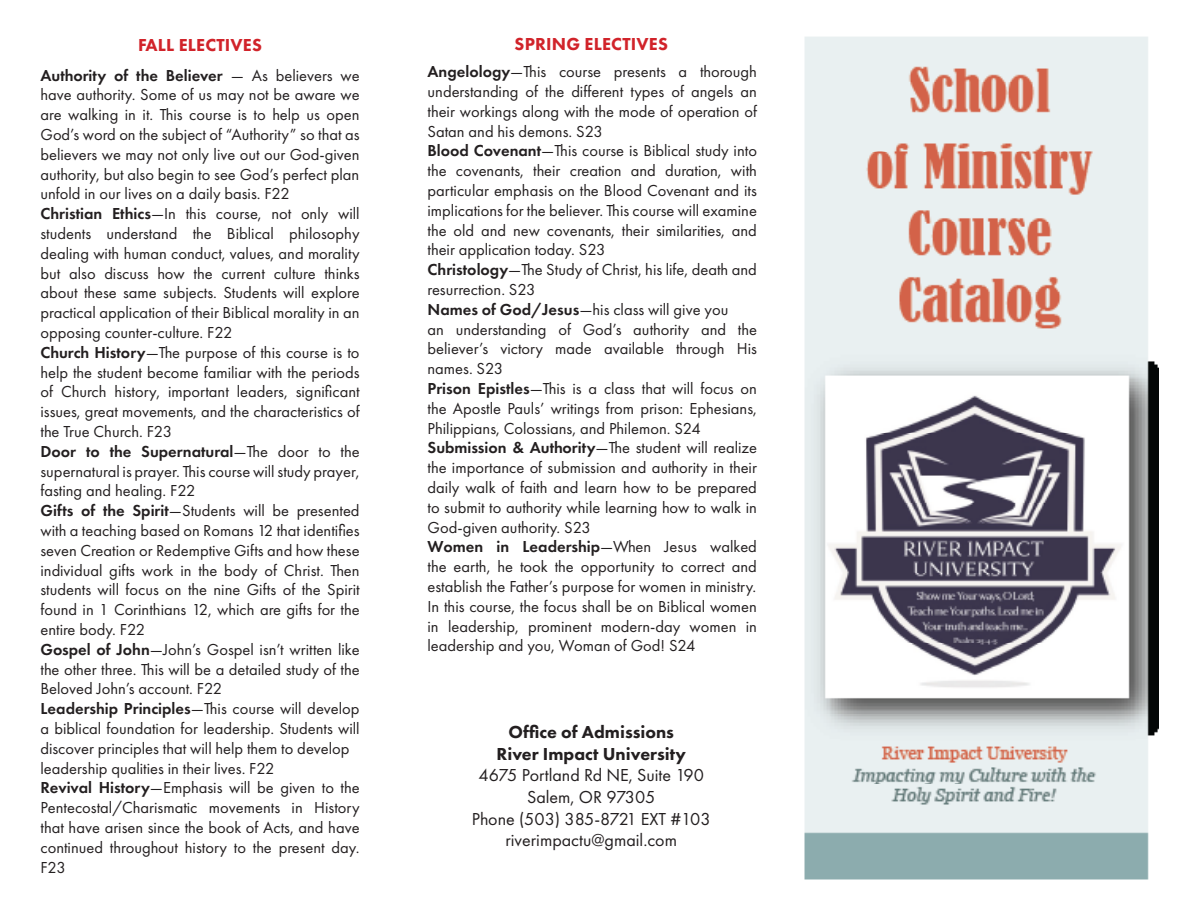
<style>
.page{position:relative;width:1188px;height:918px;background:#fff}
.page>*{position:absolute;margin:0;border:0;box-sizing:border-box;transform-origin:0 0}
.t1{font:18px "Futura PT";color:#231f20}
.t2{font:800 18px "Futura PT";color:#231f20}
.t3{font:800 18px "Futura PT";letter-spacing:.01em;color:#d1232a}
.t4{font:16.5px/19.8px "Futura PT";color:#231f20;text-align:justify}
.s1{font-weight:600}
</style>
<div class="page">
<img style="left:804px;top:37px;width:354px;height:843px">
<p class="t3" style="left:138px;top:34px;width:125px">FALL ELECTIVES</p>
<p class="t3" style="left:515px;top:33px;width:155px">SPRING ELECTIVES</p>
<p class="t4" style="left:40px;top:65px;width:321px"><span class="s1">Authority of the Believer</span> — As believers we have authority. Some of us may not be aware we are walking in it. This course is to help us open God’s word on the subject of “Authority” so that as believers we may not only live out our God-given authority, but also begin to see God’s perfect plan</p>
<p class="t4" style="left:40px;top:184px;width:251px">unfold in our lives on a daily basis. F22</p>
<p class="t4" style="left:40px;top:204px;width:321px"><span class="s1">Christian Ethics</span>—In this course, not only will students understand the Biblical philosophy dealing with human conduct, values, and morality but also discuss how the current culture thinks about these same subjects. Students will explore practical application of their Biblical morality in an opposing counter-culture. F22</p>
<p class="t4" style="left:40px;top:342px;width:321px"><span class="s1">Church History</span>—The purpose of this course is to help the student become familiar with the periods of Church history, important leaders, significant issues, great movements, and the characteristics of the True Church. F23</p>
<p class="t4" style="left:40px;top:441px;width:321px"><span class="s1">Door to the Supernatural</span>—The door to the supernatural is prayer. This course will study prayer, fasting and healing. F22</p>
<p class="t4" style="left:40px;top:501px;width:321px"><span class="s1">Gifts of the Spirit</span>—Students will be presented with a teaching based on Romans 12 that identifies seven Creation or Redemptive Gifts and how these</p>
<p class="t4" style="left:40px;top:560px;width:321px">individual gifts work in the body of Christ. Then students will focus on the nine Gifts of the Spirit found in 1 Corinthians 12, which are gifts for the entire body. F22</p>
<p class="t4" style="left:40px;top:639px;width:321px"><span class="s1">Gospel of John</span>—John’s Gospel isn’t written like the other three. This will be a detailed study of the Beloved John’s account. F22</p>
<p class="t4" style="left:40px;top:699px;width:321px"><span class="s1">Leadership Principles</span>—This course will develop a biblical foundation for leadership. Students will discover principles that will help them to develop</p>
<p class="t4" style="left:40px;top:758px;width:236px">leadership qualities in their lives. F22</p>
<p class="t4" style="left:40px;top:778px;width:321px"><span class="s1">Revival History</span>—Emphasis will be given to the Pentecostal/Charismatic movements in History that have arisen since the book of Acts, and have continued throughout history to the present day.<br>F23</p>
<p class="t4" style="left:428px;top:62px;width:331px"><span class="s1">Angelology</span>—This course presents a thorough understanding of the different types of angels an their workings along with the mode of operation of Satan and his demons. S23</p>
<p class="t4" style="left:428px;top:141px;width:331px"><span class="s1">Blood Covenant</span>—This course is Biblical study into the covenants, their creation and duration, with particular emphasis on the Blood Covenant and its implications for the believer. This course will examine the old and new covenants, their similarities, and their application today. S23</p>
<p class="t4" style="left:428px;top:260px;width:331px"><span class="s1">Christology</span>—The Study of Christ, his life, death and resurrection. S23</p>
<p class="t4" style="left:428px;top:299px;width:302px"><span class="s1">Names of God/Jesus</span>—his class will give you</p>
<p class="t4" style="left:428px;top:319px;width:331px">an understanding of God’s authority and the believer’s victory made available through His names. S23</p>
<p class="t4" style="left:428px;top:379px;width:331px"><span class="s1">Prison Epistles</span>—This is a class that will focus on the Apostle Pauls’ writings from prison: Ephesians, Philippians, Colossians, and Philemon. S24</p>
<p class="t4" style="left:428px;top:438px;width:331px"><span class="s1">Submission &amp; Authority</span>—The student will realize the importance of submission and authority in their daily walk of faith and learn how to be prepared to submit to authority while learning how to walk in God-given authority. S23</p>
<p class="t4" style="left:428px;top:537px;width:331px"><span class="s1">Women in Leadership</span>—When Jesus walked the earth, he took the opportunity to correct and establish the Father’s purpose for women in ministry.</p>
<p class="t4" style="left:428px;top:596px;width:331px">In this course, the focus shall be on Biblical women in leadership, prominent modern-day women in leadership and you, Woman of God! S24</p>
<p class="t2" style="left:509px;top:721px;width:167px">Office of Admissions</p>
<p class="t2" style="left:496px;top:743px;width:191px">River Impact University</p>
<p class="t1" style="left:479px;top:765px;width:227px">4675 Portland Rd NE, Suite 190</p>
<p class="t1" style="left:527px;top:786px;width:130px">Salem, OR 97305</p>
<p class="t1" style="left:472px;top:808px;width:240px">Phone (503) 385-8721 EXT #103</p>
<p class="t1" style="left:506px;top:830px;width:173px">riverimpactu@gmail.com</p>
</div>
